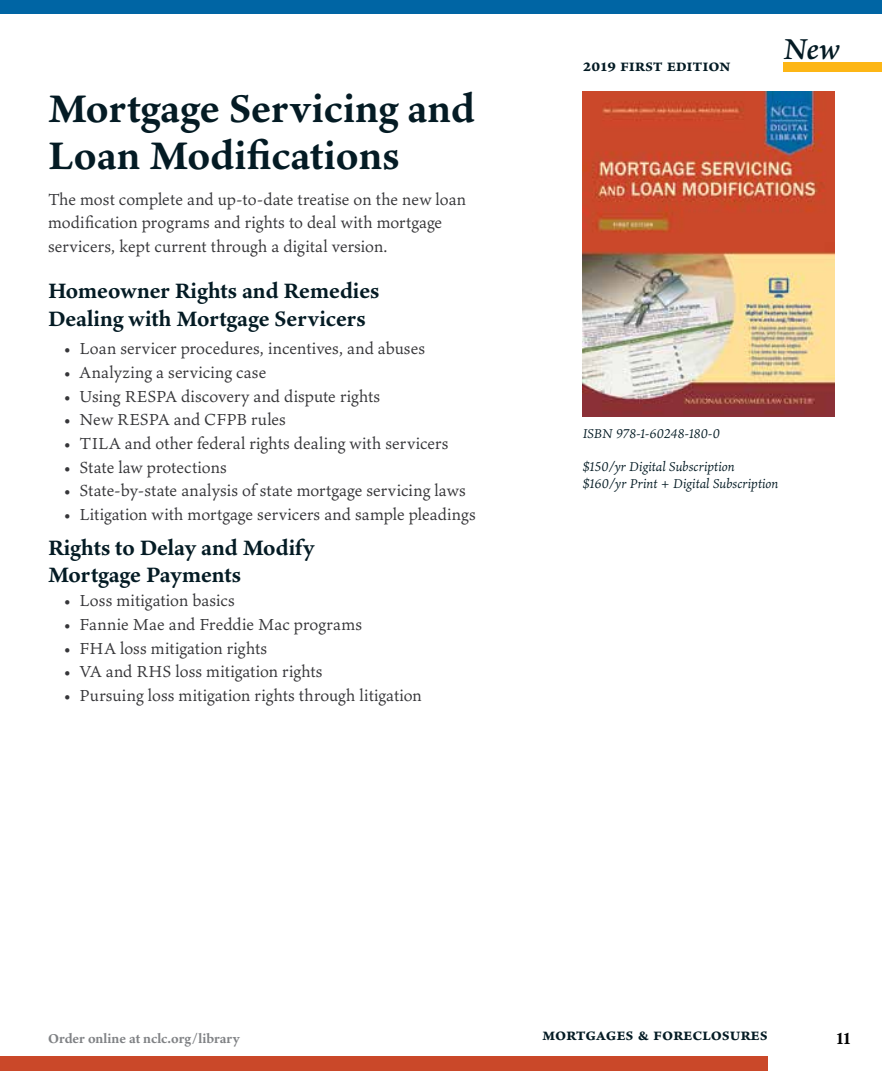
<style>
.page{position:relative;width:882px;height:1071px;background:#fff}
.page>*{position:absolute;margin:0;border:0;box-sizing:border-box;transform-origin:0 0}
.t1{font:700 42px/47.6px "Ten Oldstyle";letter-spacing:.005em;color:#041b24}
.t2{font:italic 600 31.5px "Ten Oldstyle";color:#041b24}
.t3{font:700 22.75px/27.3px "Ten Oldstyle";letter-spacing:.005em;color:#041b24}
.t4{font:17.5px/23.6px "Ten Oldstyle";color:#363639}
.t5{font:700 17.5px "Ten Oldstyle";letter-spacing:-.01em;color:#041b24}
.t6{font:700 17.5px "Ten Oldstyle";color:#000}
.t7{font:italic 14px/16.8px "Ten Oldstyle";color:#041b24}
.t8{font:700 14px "Ten Oldstyle";color:#808285}
</style>
<div class="page">
<div style="left:0;top:0;width:882px;height:14px;background:#0065a4"></div>
<div style="left:0;top:1056px;width:768px;height:15px;background:#ca4829"></div>
<img style="left:583px;top:91px;width:252px;height:326px">
<div style="left:784px;top:62px;width:98px;height:10px;background:#fdb615"></div>
<h1 class="t1" style="left:48px;top:83px;width:428px">Mortgage Servicing and<br>Loan Modifications</h1>
<p class="t4" style="left:48px;top:187px;width:420px">The most complete and up-to-date treatise on the new loan modification programs and rights to deal with mortgage servicers, kept current through a digital version.</p>
<h3 class="t3" style="left:48px;top:276px;width:333px">Homeowner Rights and Remedies<br>Dealing with Mortgage Servicers</h3>
<p class="t4" style="left:64px;top:336px;width:363px">• Loan servicer procedures, incentives, and abuses</p>
<p class="t4" style="left:64px;top:360px;width:204px">• Analyzing a servicing case</p>
<p class="t4" style="left:64px;top:384px;width:318px">• Using RESPA discovery and dispute rights</p>
<p class="t4" style="left:64px;top:407px;width:224px">• New RESPA and CFPB rules</p>
<p class="t4" style="left:64px;top:431px;width:386px">• TILA and other federal rights dealing with servicers</p>
<p class="t4" style="left:64px;top:455px;width:165px">• State law protections</p>
<p class="t4" style="left:64px;top:478px;width:404px">• State-by-state analysis of state mortgage servicing laws</p>
<p class="t4" style="left:64px;top:502px;width:413px">• Litigation with mortgage servicers and sample pleadings</p>
<h3 class="t3" style="left:48px;top:533px;width:269px">Rights to Delay and Modify<br>Mortgage Payments</h3>
<p class="t4" style="left:64px;top:588px;width:173px">• Loss mitigation basics</p>
<p class="t4" style="left:64px;top:612px;width:300px">• Fannie Mae and Freddie Mac programs</p>
<p class="t4" style="left:64px;top:636px;width:205px">• FHA loss mitigation rights</p>
<p class="t4" style="left:64px;top:659px;width:260px">• VA and RHS loss mitigation rights</p>
<p class="t4" style="left:64px;top:683px;width:360px">• Pursuing loss mitigation rights through litigation</p>
<p class="t5" style="left:583px;top:53px;width:47px">2019 FIRS</p>
<p class="t5" style="left:653px;top:53px;width:78px">T Edition</p>
<h2 class="t2" style="left:784px;top:27px;width:58px">New</h2>
<p class="t7" style="left:583px;top:424px;width:139px">ISBN 978-1-60248-180-0</p>
<p class="t7" style="left:583px;top:458px;width:197px">$150/yr Digital Subscription $160/yr Print + Digital Subscription</p>
<p class="t8" style="left:48px;top:1028px;width:193px">Order online at nclc.org/library</p>
<p class="t5" style="left:542px;top:1021px;width:227px">Mortgages &amp; Foreclosures</p>
<p class="t6" style="left:837px;top:1025px;width:15px">11</p>
</div>
